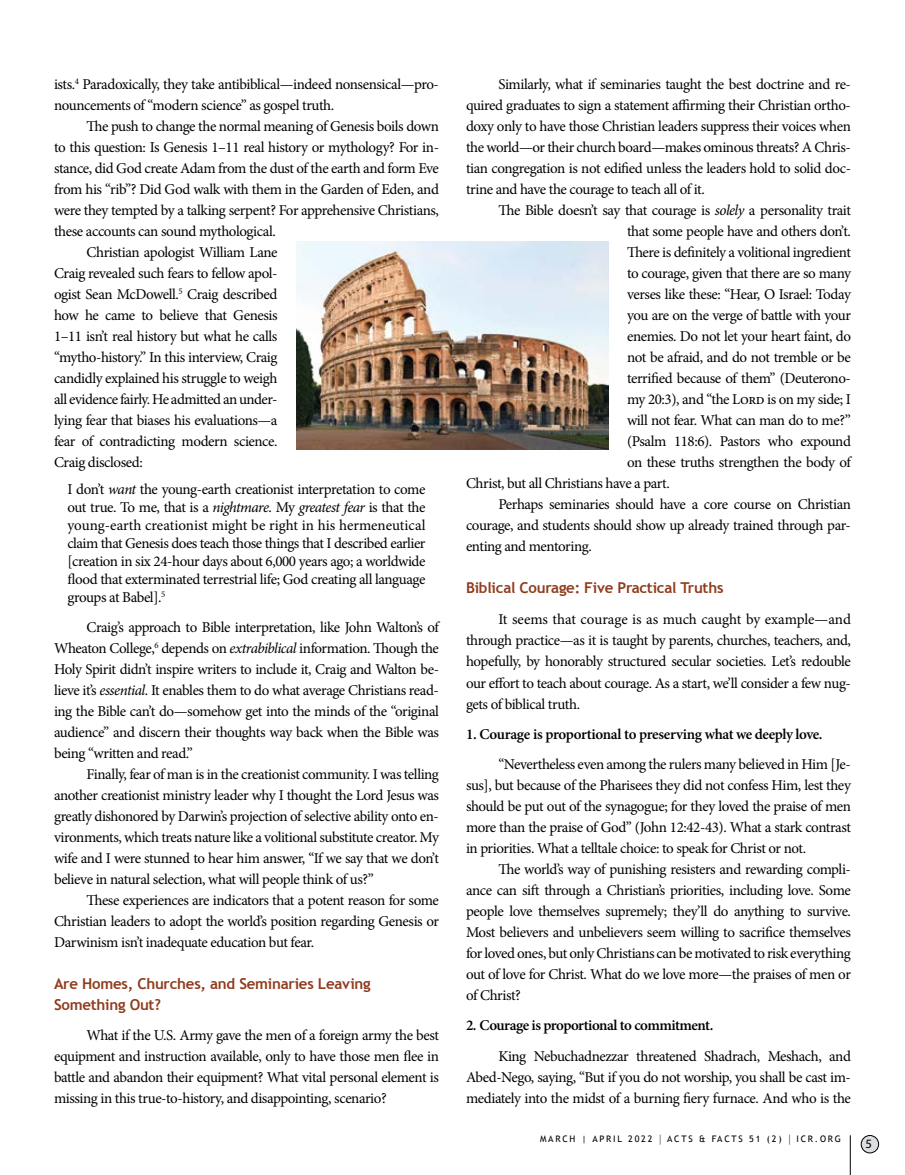
<style>
.page{position:relative;width:905px;height:1175px;background:#fff}
.page>*{position:absolute;margin:0;border:0;box-sizing:border-box;transform-origin:0 0}
.t1{font:15px/21px "Minion Pro";letter-spacing:-.03em;color:#000;text-align:justify}
.t2{font:600 15px "Minion Pro";letter-spacing:-.03em;color:#000}
.t3{font:700 15px/21px "Trebuchet MS";letter-spacing:-.015em;color:#903c1e}
.t4{font:12.75px "Myriad Pro";color:#000}
.t5{font:9px "Trebuchet MS";letter-spacing:.2em;color:#000}
.s1{font-style:italic}
.s2{font-size:12.15px}
</style>
<div class="page">
<div style="left:861px;top:1135px;width:17px;height:17px;background:#dcddde;border-radius:50%"></div>
<div style="left:861px;top:1135px;width:17px;height:18px;border:1px solid #000;border-radius:50%"></div>
<hr style="left:850px;top:1135px;width:1px;height:39px;background:#000">
<img style="left:296px;top:242px;width:312px;height:207px">
<p class="t1" style="left:54px;top:74px;width:386px">ists.<sup>4</sup> Paradoxically, they take antibiblical—indeed nonsensical—pro&shy;nouncements of “modern science” as gospel truth.</p>
<p class="t1" style="left:86px;top:116px;width:354px">The push to change the normal meaning of Genesis boils down</p>
<p class="t1" style="left:54px;top:137px;width:386px">to this question: Is Genesis 1–11 real history or mythology? For in-</p>
<p class="t1" style="left:54px;top:158px;width:386px">stance, did God create Adam from the dust of the earth and form Eve</p>
<p class="t1" style="left:54px;top:179px;width:386px">from his “rib”? Did God walk with them in the Garden of Eden, and</p>
<p class="t1" style="left:54px;top:200px;width:386px">were they tempted by a talking serpent? For apprehensive Christians,</p>
<p class="t1" style="left:54px;top:221px;width:223px">these accounts can sound mythological.</p>
<p class="t1" style="left:86px;top:242px;width:192px">Christian apologist William Lane</p>
<p class="t1" style="left:54px;top:263px;width:225px">Craig revealed such fears to fellow apol-</p>
<p class="t1" style="left:54px;top:284px;width:225px">ogist Sean McDowell.<sup>5</sup> Craig described</p>
<p class="t1" style="left:54px;top:305px;width:225px">how he came to believe that Genesis</p>
<p class="t1" style="left:54px;top:326px;width:225px">1–11 isn’t real history but what he calls</p>
<p class="t1" style="left:54px;top:347px;width:225px">“mytho-history.” In this interview, Craig</p>
<p class="t1" style="left:54px;top:368px;width:225px">candidly explained his struggle to weigh</p>
<p class="t1" style="left:54px;top:389px;width:225px">all evidence fairly. He admitted an under-</p>
<p class="t1" style="left:54px;top:410px;width:225px">lying fear that biases his evaluations—a</p>
<p class="t1" style="left:54px;top:431px;width:225px">fear of contradicting modern science.</p>
<p class="t1" style="left:54px;top:452px;width:90px">Craig disclosed:</p>
<p class="t1" style="left:67px;top:480px;width:359px;line-height:18px">I don’t <span class="s1">want</span> the young-earth creationist interpretation to come out true. To me, that is a <span class="s1">nightmare</span>. My <span class="s1">greatest fear</span> is that the young-earth creationist might be right in his hermeneutical claim that Genesis does teach those things that I described earlier [creation in six 24-hour days about 6,000 years ago; a worldwide flood that exterminated terrestrial life; God creating all language groups at Babel].<sup>5</sup></p>
<p class="t1" style="left:54px;top:617px;width:386px;text-indent:32px">Craig’s approach to Bible interpretation, like John Walton’s of Wheaton College,<sup>6</sup> depends on <span class="s1">extrabiblical</span> information. Though the Holy Spirit didn’t inspire writers to include it, Craig and Walton be&shy;lieve it’s <span class="s1">essential</span>. It enables them to do what average Christians read&shy;ing the Bible can’t do—somehow get into the minds of the “original audience” and discern their thoughts way back when the Bible was being “written and read.”</p>
<p class="t1" style="left:54px;top:764px;width:386px;text-indent:32px">Finally, fear of man is in the creationist community. I was telling another creationist ministry leader why I thought the Lord Jesus was greatly dishonored by Darwin’s projection of selective ability onto en&shy;vironments, which treats nature like a volitional substitute creator. My wife and I were stunned to hear him answer, “If we say that we don’t believe in natural selection, what will people think of us?”</p>
<p class="t1" style="left:54px;top:890px;width:386px;text-indent:32px">These experiences are indicators that a potent reason for some Christian leaders to adopt the world’s position regarding Genesis or Darwinism isn’t inadequate education but fear.</p>
<p class="t3" style="left:54px;top:973px;width:318px">Are Homes, Churches, and Seminaries Leaving<br>Something Out?</p>
<p class="t1" style="left:54px;top:1025px;width:386px;text-indent:32px">What if the U.S. Army gave the men of a foreign army the best equipment and instruction available, only to have those men flee in battle and abandon their equipment? What vital personal element is missing in this true-to-history, and disappointing, scenario?</p>
<p class="t1" style="left:466px;top:74px;width:386px;text-indent:32px">Similarly, what if seminaries taught the best doctrine and re&shy;quired graduates to sign a statement affirming their Christian ortho&shy;doxy only to have those Christian leaders suppress their voices when the world—or their church board—makes ominous threats? A Chris&shy;tian congregation is not edified unless the leaders hold to solid doc&shy;trine and have the courage to teach all of it.</p>
<p class="t1" style="left:498px;top:200px;width:354px">The Bible doesn’t say that courage is <span class="s1">solely</span> a personality trait</p>
<p class="t1" style="left:627px;top:221px;width:225px">that some people have and others don’t.</p>
<p class="t1" style="left:627px;top:242px;width:225px">There is definitely a volitional ingredient</p>
<p class="t1" style="left:627px;top:263px;width:225px">to courage, given that there are so many</p>
<p class="t1" style="left:627px;top:284px;width:225px">verses like these: “Hear, O Israel: Today</p>
<p class="t1" style="left:627px;top:305px;width:225px">you are on the verge of battle with your</p>
<p class="t1" style="left:627px;top:326px;width:225px">enemies. Do not let your heart faint, do</p>
<p class="t1" style="left:627px;top:347px;width:225px">not be afraid, and do not tremble or be</p>
<p class="t1" style="left:627px;top:368px;width:225px">terrified because of them” (Deuterono-</p>
<p class="t1" style="left:627px;top:389px;width:225px">my 20:3), and “the Lord is on my side; I</p>
<p class="t1" style="left:627px;top:410px;width:225px">will not fear. What can man do to me?”</p>
<p class="t1" style="left:627px;top:431px;width:225px">(Psalm 118:6). Pastors who expound</p>
<p class="t1" style="left:627px;top:452px;width:225px">on these truths strengthen the body of</p>
<p class="t1" style="left:466px;top:473px;width:205px">Christ, but all Christians have a part.</p>
<p class="t1" style="left:498px;top:494px;width:354px">Perhaps seminaries should have a core course on Christian</p>
<p class="t1" style="left:466px;top:515px;width:386px">courage, and students should show up already trained through par-</p>
<p class="t1" style="left:466px;top:536px;width:127px">enting and mentoring.</p>
<p class="t3" style="left:466px;top:577px;width:259px">Biblical Courage: Five Practical Truths</p>
<p class="t1" style="left:466px;top:608px;width:386px;text-indent:32px">It seems that courage is as much caught by example—and through practice—as it is taught by parents, churches, teachers, and, hopefully, by honorably structured secular societies. Let’s redouble our effort to teach about courage. As a start, we’ll consider a few nug&shy;gets of biblical truth.</p>
<p class="t2" style="left:466px;top:724px;width:358px">1. Courage is proportional to preserving what we deeply love.</p>
<p class="t1" style="left:466px;top:754px;width:386px;text-indent:32px">“Nevertheless even among the rulers many believed in Him [Je&shy;sus], but because of the Pharisees they did not confess Him, lest they should be put out of the synagogue; for they loved the praise of men more than the praise of God” (John 12:42-43). What a stark contrast in priorities. What a telltale choice: to speak for Christ or not.</p>
<p class="t1" style="left:466px;top:859px;width:386px;text-indent:32px">The world’s way of punishing resisters and rewarding compli&shy;ance can sift through a Christian’s priorities, including love. Some people love themselves supremely; they’ll do anything to survive.<br>Most believers and unbelievers seem willing to sacrifice themselves for loved ones, but only Christians can be motivated to risk everything out of love for Christ. What do we love more—the praises of men or of Christ?</p>
<p class="t2" style="left:466px;top:1015px;width:249px">2. Courage is proportional to commitment.</p>
<p class="t1" style="left:466px;top:1045px;width:386px;text-indent:32px">King Nebuchadnezzar threatened Shadrach, Meshach, and Abed-Nego, saying, “But if you do not worship, you shall be cast im&shy;mediately into the midst of a burning fiery furnace. And who is the</p>
<p class="t5" style="left:540px;top:1133px;width:302px">MARCH | APRIL 2022 <span class="s2">|</span> ACTS &amp; FACTS 51 (2) <span class="s2">|</span> ICR.ORG</p>
<p class="t4" style="left:865px;top:1136px;width:8px">5</p>
</div>
